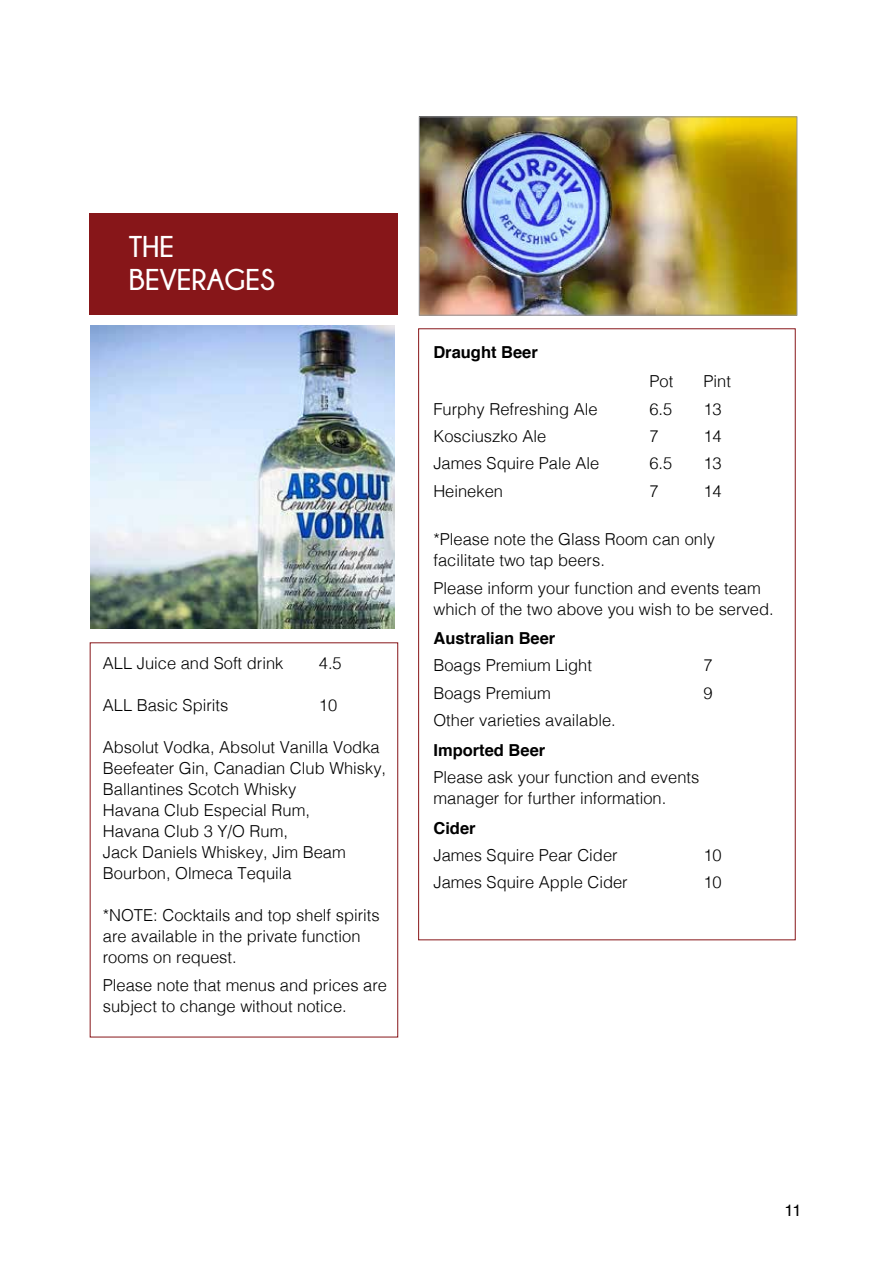
<style>
.page{position:relative;width:893px;height:1263px;background:#fff}
.page>*{position:absolute;margin:0;border:0;box-sizing:border-box;transform-origin:0 0}
.t1{font:700 30px/33px "Champagne&Limousines";color:#fff}
.t2{font:300 16.5px/21px "Helvetica";color:#000}
.t3{font:700 16.5px "Helvetica";color:#000}
.t4{font:16.5px "Helvetica";color:#000}
</style>
<div class="page">
<div style="left:90px;top:213px;width:308px;height:102px;background:#871619"></div>
<img style="left:91px;top:326px;width:303px;height:303px">
<img style="left:421px;top:118px;width:374px;height:196px">
<div style="left:419px;top:116px;width:378px;height:200px;border:1px solid #939598"></div>
<h1 class="t1" style="left:129px;top:229px;width:148px">THE<br>BEVERAGES</h1>
<p class="t2" style="left:103px;top:652px;width:182px">ALL Juice and Soft drink</p>
<p class="t2" style="left:319px;top:652px;width:24px">4.5</p>
<p class="t2" style="left:103px;top:694px;width:127px">ALL Basic Spirits</p>
<p class="t2" style="left:319px;top:694px;width:20px">10</p>
<p class="t2" style="left:103px;top:736px;width:285px">Absolut Vodka, Absolut Vanilla Vodka<br>Beefeater Gin, Canadian Club Whisky,<br>Ballantines Scotch Whisky<br>Havana Club Especial Rum,<br>Havana Club 3 Y/O Rum,<br>Jack Daniels Whiskey, Jim Beam<br>Bourbon, Olmeca Tequila</p>
<p class="t2" style="left:103px;top:904px;width:278px">*NOTE: Cocktails and top shelf spirits are available in the private function rooms on request.</p>
<p class="t2" style="left:103px;top:973px;width:286px">Please note that menus and prices are subject to change without notice.</p>
<p class="t3" style="left:433px;top:339px;width:106px">Draught Beer</p>
<p class="t2" style="left:649px;top:370px;width:25px">Pot</p>
<p class="t2" style="left:703px;top:370px;width:29px">Pint</p>
<p class="t2" style="left:433px;top:397px;width:166px">Furphy Refreshing Ale</p>
<p class="t2" style="left:649px;top:397px;width:24px">6.5</p>
<p class="t2" style="left:703px;top:397px;width:20px">13</p>
<p class="t2" style="left:433px;top:424px;width:114px">Kosciuszko Ale</p>
<p class="t2" style="left:649px;top:424px;width:11px">7</p>
<p class="t2" style="left:703px;top:424px;width:20px">14</p>
<p class="t2" style="left:433px;top:452px;width:167px">James Squire Pale Ale</p>
<p class="t2" style="left:649px;top:452px;width:24px">6.5</p>
<p class="t2" style="left:703px;top:452px;width:20px">13</p>
<p class="t2" style="left:433px;top:479px;width:71px">Heineken</p>
<p class="t2" style="left:649px;top:479px;width:11px">7</p>
<p class="t2" style="left:703px;top:479px;width:20px">14</p>
<p class="t2" style="left:433px;top:528px;width:283px">*Please note the Glass Room can only facilitate two tap beers.</p>
<p class="t2" style="left:433px;top:576px;width:342px">Please inform your function and events team which of the two above you wish to be served.</p>
<p class="t3" style="left:433px;top:625px;width:123px">Australian Beer</p>
<p class="t2" style="left:433px;top:654px;width:160px">Boags Premium Light</p>
<p class="t2" style="left:703px;top:654px;width:11px">7</p>
<p class="t2" style="left:433px;top:681px;width:119px">Boags Premium</p>
<p class="t2" style="left:703px;top:681px;width:11px">9</p>
<p class="t2" style="left:433px;top:709px;width:184px">Other varieties available.</p>
<p class="t3" style="left:433px;top:736px;width:113px">Imported Beer</p>
<p class="t2" style="left:433px;top:765px;width:267px">Please ask your function and events manager for further information.</p>
<p class="t3" style="left:433px;top:814px;width:44px">Cider</p>
<p class="t2" style="left:433px;top:843px;width:186px">James Squire Pear Cider</p>
<p class="t2" style="left:703px;top:843px;width:20px">10</p>
<p class="t2" style="left:433px;top:871px;width:196px">James Squire Apple Cider</p>
<p class="t2" style="left:703px;top:871px;width:20px">10</p>
<p class="t4" style="left:784px;top:1197px;width:19px">11</p>
</div>
